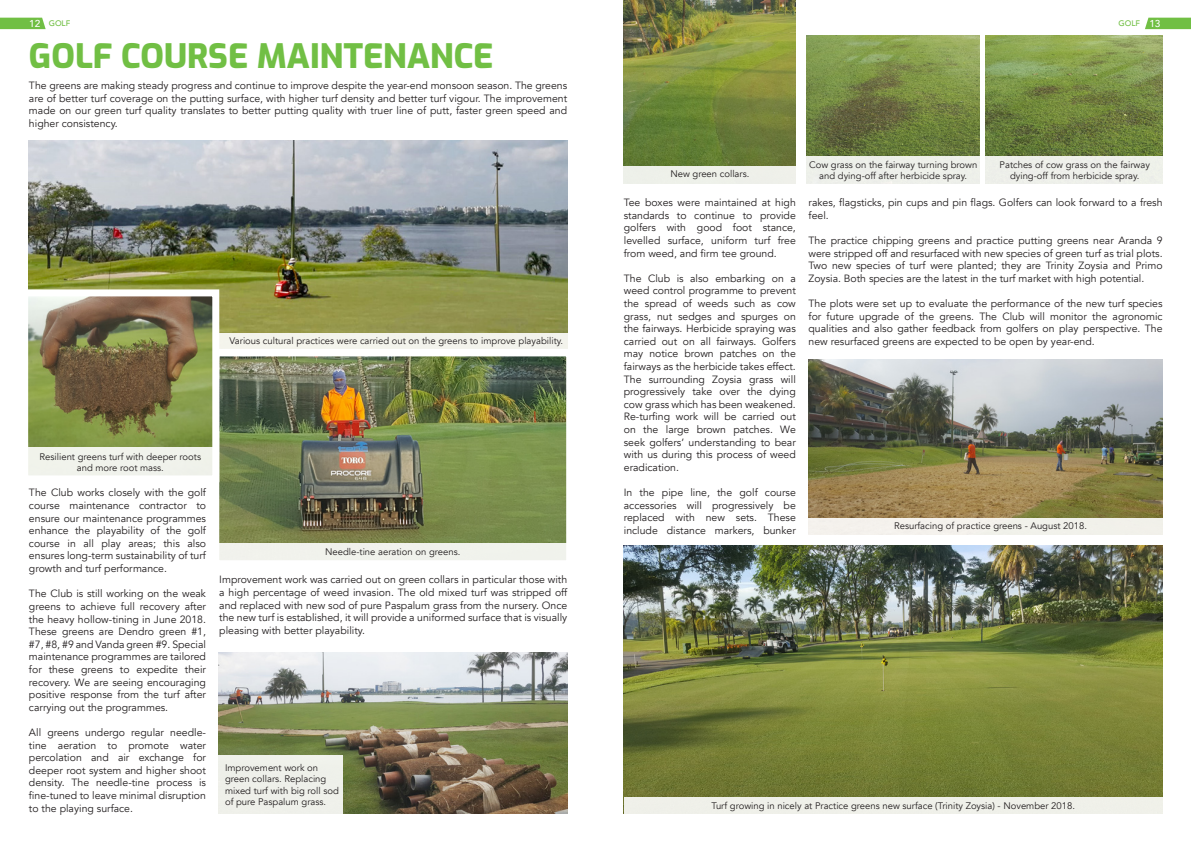
<style>
.page{position:relative;width:1191px;height:842px;background:#fff}
.page>*{position:absolute;margin:0;border:0;box-sizing:border-box;transform-origin:0 0}
.Main_head{font:800 33.5px "Exo";color:#71bf44}
.TEXT{font:10.5px/12.6px "Avenir";color:#231f20;text-align:justify}
.t1{font:500 10px "Avenir";color:#fff}
.Captions{font:9.5px/11.4px "Avenir";color:#231f20;text-align:center}
.designations{font:500 8px "Avenir";color:#71bf44}
</style>
<div class="page">
<svg style="left:1145px;top:18px;width:46px;height:11px"></svg>
<svg style="left:0;top:18px;width:46px;height:11px"></svg>
<img style="left:28px;top:140px;width:539px;height:193px">
<div style="left:217px;top:333px;width:350px;height:17px;background:#f4f4ec"></div>
<img style="left:218px;top:652px;width:349px;height:162px">
<img style="left:221px;top:358px;width:344px;height:186px">
<div style="left:212px;top:349px;width:362px;height:219px;border:8px solid #fff"></div>
<img style="left:624px;top:545px;width:538px;height:252px">
<img style="left:28px;top:286px;width:195px;height:200px">
<img style="left:986px;top:35px;width:176px;height:121px">
<img style="left:808px;top:360px;width:354px;height:158px">
<img style="left:806px;top:35px;width:174px;height:121px">
<img style="left:624px;top:0;width:172px;height:166px">
<div style="left:26px;top:447px;width:188px;height:30px;background:#f1f3ec"></div>
<div style="left:217px;top:544px;width:350px;height:17px;background:#f1f2ec"></div>
<div style="left:213px;top:755px;width:130px;height:59px;background:#eff0ea"></div>
<div style="left:623px;top:166px;width:173px;height:18px;background:#eef0ea"></div>
<div style="left:806px;top:156px;width:174px;height:28px;background:#eef0ea"></div>
<div style="left:982px;top:156px;width:180px;height:28px;background:#eeefea"></div>
<div style="left:808px;top:518px;width:357px;height:17px;background:#f2f1eb"></div>
<div style="left:623px;top:797px;width:542px;height:17px;background:#eff0e9"></div>
<p class="t1" style="left:29px;top:15px;width:13px">12</p>
<p class="t1" style="left:1149px;top:15px;width:13px">13</p>
<p class="designations" style="left:49px;top:17px;width:23px">GOLF</p>
<p class="designations" style="left:1118px;top:17px;width:23px">GOLF</p>
<p class="Main_head" style="left:29px;top:30px;width:466px">GOLF COURSE MAINTENANCE</p>
<p class="TEXT" style="left:29px;top:79px;width:539px">The greens are making steady progress and continue to improve despite the year-end monsoon season. The greens are of better turf coverage on the putting surface, with higher turf density and better turf vigour. The improvement made on our green turf quality translates to better putting quality with truer line of putt, faster green speed and higher consistency.</p>
<p class="Captions" style="left:40px;top:451px;width:163px">Resilient greens turf with deeper roots and more root mass.</p>
<p class="TEXT" style="left:29px;top:487px;width:179px">The Club works closely with the golf course maintenance contractor to ensure our maintenance programmes enhance the playability of the golf course in all play areas; this also ensures long-term sustainability of turf growth and turf performance.</p>
<p class="TEXT" style="left:29px;top:588px;width:179px">The Club is still working on the weak greens to achieve full recovery after the heavy hollow-tining in June 2018.<br>These greens are Dendro green #1, #7, #8, #9 and Vanda green #9. Special maintenance programmes are tailored for these greens to expedite their recovery. We are seeing encouraging positive response from the turf after carrying out the programmes.</p>
<p class="TEXT" style="left:29px;top:726px;width:179px">All greens undergo regular needle&shy;tine aeration to promote water percolation and air exchange for deeper root system and higher shoot density. The needle-tine process is fine-tuned to leave minimal disruption to the playing surface.</p>
<p class="Captions" style="left:670px;top:169px;width:80px">New green collars.</p>
<p class="Captions" style="left:809px;top:159px;width:170px">Cow grass on the fairway turning brown and dying-off after herbicide spray.</p>
<p class="Captions" style="left:999px;top:159px;width:152px">Patches of cow grass on the fairway dying-off from herbicide spray.</p>
<p class="TEXT" style="left:808px;top:196px;width:355px">rakes, flagsticks, pin cups and pin flags. Golfers can look forward to a fresh feel.</p>
<p class="TEXT" style="left:808px;top:234px;width:355px">The practice chipping greens and practice putting greens near Aranda 9 were stripped off and resurfaced with new species of green turf as trial plots.<br>Two new species of turf were planted; they are Trinity Zoysia and Primo Zoysia. Both species are the latest in the turf market with high potential.</p>
<p class="TEXT" style="left:808px;top:297px;width:355px">The plots were set up to evaluate the performance of the new turf species for future upgrade of the greens. The Club will monitor the agronomic qualities and also gather feedback from golfers on play perspective. The</p>
<p class="TEXT" style="left:624px;top:196px;width:173px">Tee boxes were maintained at high standards to continue to provide golfers with good foot stance, levelled surface, uniform turf free from weed, and firm tee ground.</p>
<p class="TEXT" style="left:624px;top:272px;width:173px">The Club is also embarking on a weed control programme to prevent the spread of weeds such as cow grass, nut sedges and spurges on the fairways. Herbicide spraying was carried out on all fairways. Golfers may notice brown patches on the fairways as the herbicide takes effect.<br>The surrounding Zoysia grass will progressively take over the dying cow grass which has been weakened.<br>Re-turfing work will be carried out on the large brown patches. We seek golfers’ understanding to bear with us during this process of weed eradication.</p>
<p class="TEXT" style="left:624px;top:486px;width:173px">In the pipe line, the golf course accessories will progressively be replaced with new sets. These include distance markers, bunker</p>
<p class="Captions" style="left:230px;top:335px;width:335px">Various cultural practices were carried out on the greens to improve playability.</p>
<p class="TEXT" style="left:808px;top:335px;width:288px">new resurfaced greens are expected to be open by year-end.</p>
<p class="Captions" style="left:894px;top:520px;width:194px">Resurfacing of practice greens - August 2018.</p>
<p class="Captions" style="left:325px;top:546px;width:137px">Needle-tine aeration on greens.</p>
<p class="TEXT" style="left:219px;top:574px;width:349px">Improvement work was carried out on green collars in particular those with a high percentage of weed invasion. The old mixed turf was stripped off and replaced with new sod of pure Paspalum grass from the nursery. Once the new turf is established, it will provide a uniformed surface that is visually pleasing with better playability.</p>
<p class="Captions" style="left:225px;top:762px;width:115px;text-align:left">Improvement work on green collars. Replacing mixed turf with big roll sod of pure Paspalum grass.</p>
<p class="Captions" style="left:711px;top:800px;width:365px">Turf growing in nicely at Practice greens new surface (Trinity Zoysia) - November 2018.</p>
</div>
